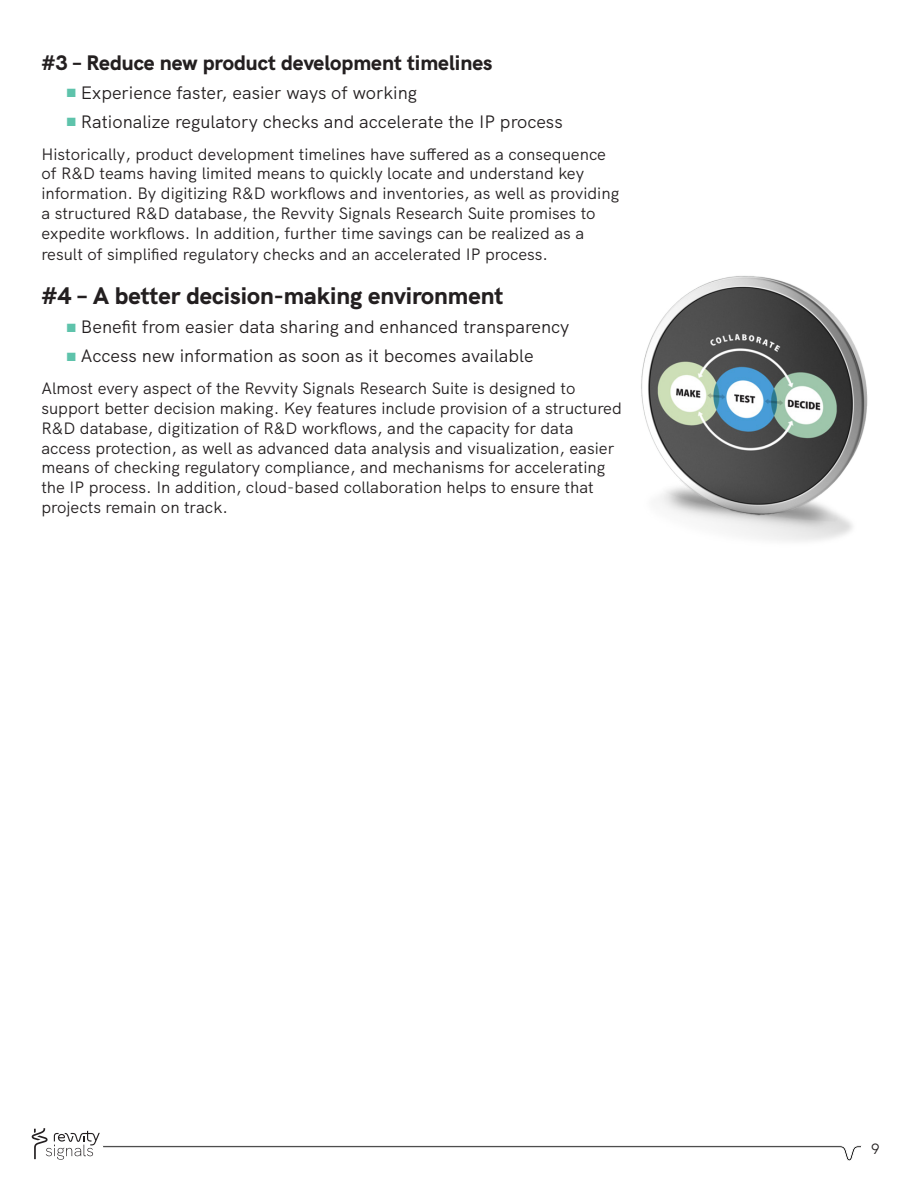
<style>
.page{position:relative;width:918px;height:1188px;background:#fff}
.page>*{position:absolute;margin:0;border:0;box-sizing:border-box;transform-origin:0 0}
.t1{font:800 24px "HK Grotesk";color:#231f20}
.t2{font:800 21px "HK Grotesk";color:#231f20}
.t3{font:18px "HK Grotesk";color:#231f20}
.t4{font:16.5px/19.8px "HK Grotesk";color:#231f20}
.t5{font:15px "HK Grotesk";color:#231f20}
.s1{color:#5ec3ab}
</style>
<div class="page">
<img style="left:641px;top:276px;width:227px;height:265px">
<svg style="left:32px;top:1128px;width:829px;height:33px"></svg>
<p class="t2" style="left:41px;top:46px;width:453px">#3 – Reduce new product development timelines</p>
<p class="t3" style="left:67px;top:78px;width:352px"><span class="s1">■</span> Experience faster, easier ways of working</p>
<p class="t3" style="left:67px;top:108px;width:497px"><span class="s1">■</span> Rationalize regulatory checks and accelerate the IP process</p>
<p class="t4" style="left:41px;top:143px;width:579px">Historically, product development timelines have suffered as a consequence of R&amp;D teams having limited means to quickly locate and understand key information. By digitizing R&amp;D workflows and inventories, as well as providing a structured R&amp;D database, the Revvity Signals Research Suite promises to expedite workflows. In addition, further time savings can be realized as a</p>
<p class="t4" style="left:41px;top:243px;width:508px">result of simplified regulatory checks and an accelerated IP process.</p>
<p class="t1" style="left:41px;top:277px;width:463px">#4 – A better decision-making environment</p>
<p class="t3" style="left:67px;top:313px;width:504px"><span class="s1">■</span> Benefit from easier data sharing and enhanced transparency</p>
<p class="t3" style="left:67px;top:342px;width:468px"><span class="s1">■</span> Access new information as soon as it becomes available</p>
<p class="t4" style="left:41px;top:377px;width:582px">Almost every aspect of the Revvity Signals Research Suite is designed to support better decision making. Key features include provision of a structured R&amp;D database, digitization of R&amp;D workflows, and the capacity for data access protection, as well as advanced data analysis and visualization, easier means of checking regulatory compliance, and mechanisms for accelerating the IP process. In addition, cloud-based collaboration helps to ensure that projects remain on track.</p>
<p class="t5" style="left:871px;top:1137px;width:10px">9</p>
</div>
